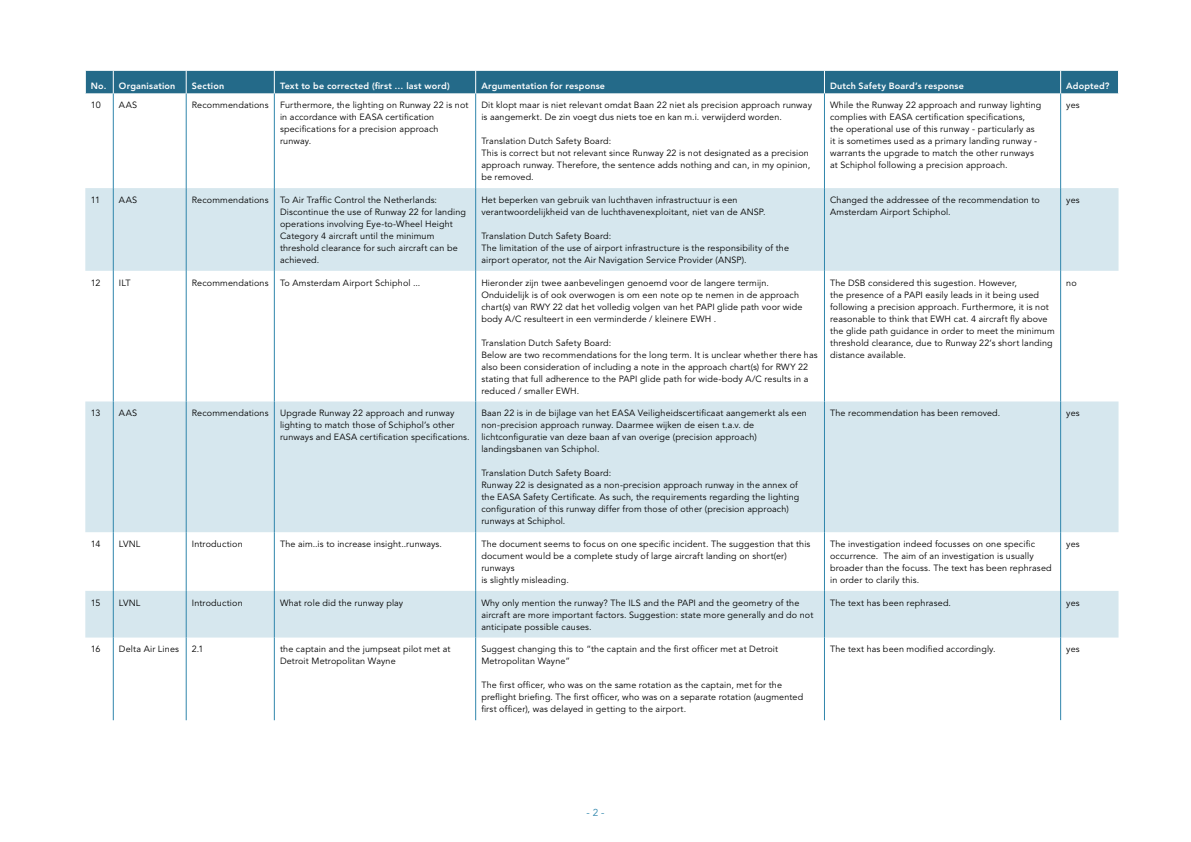
<style>
.page{position:relative;width:1191px;height:842px;background:#fff}
.page>*{position:absolute;margin:0;border:0;box-sizing:border-box;transform-origin:0 0}
.t1{font:10px "Avenir LT Std";color:#3086ac}
.t2{font:9px/12px "Avenir LT Std";letter-spacing:.015em;color:#000}
.t3{font:800 9px "Avenir LT Std";letter-spacing:.02em;color:#fff}
</style>
<div class="page">
<svg style="left:85px;top:188px;width:1033px;height:449px;fill:#d6e7ee"></svg>
<hr style="left:186px;top:94px;width:1px;height:94px;background:#3086ac">
<hr style="left:274px;top:94px;width:1px;height:94px;background:#3086ac">
<hr style="left:475px;top:94px;width:1px;height:94px;background:#3086ac">
<hr style="left:824px;top:94px;width:1px;height:94px;background:#3086ac">
<hr style="left:1060px;top:94px;width:1px;height:94px;background:#3086ac">
<hr style="left:186px;top:188px;width:1px;height:83px;background:#3086ac">
<hr style="left:274px;top:188px;width:1px;height:83px;background:#3086ac">
<hr style="left:475px;top:188px;width:1px;height:83px;background:#3086ac">
<hr style="left:824px;top:188px;width:1px;height:83px;background:#3086ac">
<hr style="left:1060px;top:188px;width:1px;height:83px;background:#3086ac">
<hr style="left:186px;top:271px;width:1px;height:130px;background:#3086ac">
<hr style="left:274px;top:271px;width:1px;height:130px;background:#3086ac">
<hr style="left:475px;top:271px;width:1px;height:130px;background:#3086ac">
<hr style="left:824px;top:271px;width:1px;height:130px;background:#3086ac">
<hr style="left:1060px;top:271px;width:1px;height:130px;background:#3086ac">
<hr style="left:186px;top:401px;width:1px;height:131px;background:#3086ac">
<hr style="left:274px;top:401px;width:1px;height:131px;background:#3086ac">
<hr style="left:475px;top:401px;width:1px;height:131px;background:#3086ac">
<hr style="left:824px;top:401px;width:1px;height:131px;background:#3086ac">
<hr style="left:1060px;top:401px;width:1px;height:131px;background:#3086ac">
<hr style="left:186px;top:532px;width:1px;height:59px;background:#3086ac">
<hr style="left:274px;top:532px;width:1px;height:59px;background:#3086ac">
<hr style="left:475px;top:532px;width:1px;height:59px;background:#3086ac">
<hr style="left:824px;top:532px;width:1px;height:59px;background:#3086ac">
<hr style="left:1060px;top:532px;width:1px;height:59px;background:#3086ac">
<hr style="left:186px;top:591px;width:1px;height:46px;background:#3086ac">
<hr style="left:274px;top:591px;width:1px;height:46px;background:#3086ac">
<hr style="left:475px;top:591px;width:1px;height:46px;background:#3086ac">
<hr style="left:824px;top:591px;width:1px;height:46px;background:#3086ac">
<hr style="left:1060px;top:591px;width:1px;height:46px;background:#3086ac">
<hr style="left:186px;top:637px;width:1px;height:83px;background:#3086ac">
<hr style="left:274px;top:637px;width:1px;height:83px;background:#3086ac">
<hr style="left:475px;top:637px;width:1px;height:83px;background:#3086ac">
<hr style="left:824px;top:637px;width:1px;height:83px;background:#3086ac">
<hr style="left:1060px;top:637px;width:1px;height:83px;background:#3086ac">
<div style="left:85px;top:71px;width:1034px;height:23px;background:#246a89"></div>
<hr style="left:113px;top:94px;width:1px;height:94px;background:#3086ac">
<hr style="left:113px;top:188px;width:1px;height:83px;background:#3086ac">
<hr style="left:113px;top:271px;width:1px;height:130px;background:#3086ac">
<hr style="left:113px;top:401px;width:1px;height:131px;background:#3086ac">
<hr style="left:113px;top:532px;width:1px;height:59px;background:#3086ac">
<hr style="left:113px;top:591px;width:1px;height:46px;background:#3086ac">
<hr style="left:113px;top:637px;width:1px;height:83px;background:#3086ac">
<p class="t3" style="left:91px;top:81px;width:86px">No. Organisation</p>
<p class="t3" style="left:192px;top:81px;width:34px">Section</p>
<p class="t3" style="left:280px;top:81px;width:171px">Text to be corrected (first … last word)</p>
<p class="t3" style="left:481px;top:81px;width:125px">Argumentation for response</p>
<p class="t3" style="left:830px;top:81px;width:135px">Dutch Safety Board’s response</p>
<p class="t3" style="left:1066px;top:81px;width:45px">Adopted?</p>
<p class="t2" style="left:91px;top:100px;width:11px">10</p>
<p class="t2" style="left:119px;top:100px;width:20px">AAS</p>
<p class="t2" style="left:192px;top:100px;width:78px">Recommendations</p>
<p class="t2" style="left:280px;top:100px;width:190px">Furthermore, the lighting on Runway 22 is not in accordance with EASA certification specifications for a precision approach runway.</p>
<p class="t2" style="left:481px;top:100px;width:332px">Dit klopt maar is niet relevant omdat Baan 22 niet als precision approach runway is aangemerkt. De zin voegt dus niets toe en kan m.i. verwijderd worden.</p>
<p class="t2" style="left:830px;top:100px;width:213px">While the Runway 22 approach and runway lighting complies with EASA certification specifications,<br>the operational use of this runway - particularly as it is sometimes used as a primary landing runway - warrants the upgrade to match the other runways at Schiphol following a precision approach.</p>
<p class="t2" style="left:1066px;top:100px;width:15px">yes</p>
<p class="t2" style="left:481px;top:136px;width:330px">Translation Dutch Safety Board:<br>This is correct but not relevant since Runway 22 is not designated as a precision approach runway. Therefore, the sentence adds nothing and can, in my opinion, be removed.</p>
<p class="t2" style="left:91px;top:194px;width:11px">11</p>
<p class="t2" style="left:119px;top:194px;width:20px">AAS</p>
<p class="t2" style="left:192px;top:194px;width:78px">Recommendations</p>
<p class="t2" style="left:280px;top:194px;width:187px">To Air Traffic Control the Netherlands:<br>Discontinue the use of Runway 22 for landing operations involving Eye-to-Wheel Height Category 4 aircraft until the minimum threshold clearance for such aircraft can be achieved.</p>
<p class="t2" style="left:481px;top:194px;width:286px">Het beperken van gebruik van luchthaven infrastructuur is een verantwoordelijkheid van de luchthavenexploitant, niet van de ANSP.</p>
<p class="t2" style="left:481px;top:230px;width:309px">Translation Dutch Safety Board:<br>The limitation of the use of airport infrastructure is the responsibility of the airport operator, not the Air Navigation Service Provider (ANSP).</p>
<p class="t2" style="left:91px;top:277px;width:11px">12</p>
<p class="t2" style="left:119px;top:277px;width:13px">ILT</p>
<p class="t2" style="left:192px;top:277px;width:78px">Recommendations</p>
<p class="t2" style="left:280px;top:277px;width:142px">To Amsterdam Airport Schiphol ...</p>
<p class="t2" style="left:481px;top:277px;width:322px">Hieronder zijn twee aanbevelingen genoemd voor de langere termijn.<br>Onduidelijk is of ook overwogen is om een note op te nemen in de approach chart(s) van RWY 22 dat het volledig volgen van het PAPI glide path voor wide body A/C resulteert in een verminderde / kleinere EWH .</p>
<p class="t2" style="left:481px;top:337px;width:338px">Translation Dutch Safety Board:<br>Below are two recommendations for the long term. It is unclear whether there has also been consideration of including a note in the approach chart(s) for RWY 22 stating that full adherence to the PAPI glide path for wide-body A/C results in a reduced / smaller EWH.</p>
<p class="t2" style="left:91px;top:407px;width:11px">13</p>
<p class="t2" style="left:119px;top:407px;width:20px">AAS</p>
<p class="t2" style="left:192px;top:407px;width:78px">Recommendations</p>
<p class="t2" style="left:280px;top:407px;width:191px">Upgrade Runway 22 approach and runway lighting to match those of Schiphol’s other runways and EASA certification specifications.</p>
<p class="t2" style="left:481px;top:407px;width:327px">Baan 22 is in de bijlage van het EASA Veiligheidscertificaat aangemerkt als een non-precision approach runway. Daarmee wijken de eisen t.a.v. de lichtconfiguratie van deze baan af van overige (precision approach) landingsbanen van Schiphol.</p>
<p class="t2" style="left:481px;top:467px;width:319px">Translation Dutch Safety Board:<br>Runway 22 is designated as a non-precision approach runway in the annex of the EASA Safety Certificate. As such, the requirements regarding the lighting configuration of this runway differ from those of other (precision approach) runways at Schiphol.</p>
<p class="t2" style="left:830px;top:194px;width:211px">Changed the addressee of the recommendation to<br>Amsterdam Airport Schiphol.</p>
<p class="t2" style="left:1066px;top:194px;width:15px">yes</p>
<p class="t2" style="left:830px;top:277px;width:226px">The DSB considered this sugestion. However,<br>the presence of a PAPI easily leads in it being used following a precision approach. Furthermore, it is not reasonable to think that EWH cat. 4 aircraft fly above the glide path guidance in order to meet the minimum threshold clearance, due to Runway 22’s short landing distance available.</p>
<p class="t2" style="left:1066px;top:277px;width:12px">no</p>
<p class="t2" style="left:830px;top:407px;width:172px">The recommendation has been removed.</p>
<p class="t2" style="left:1066px;top:407px;width:15px">yes</p>
<p class="t2" style="left:91px;top:538px;width:11px">14</p>
<p class="t2" style="left:119px;top:538px;width:23px">LVNL</p>
<p class="t2" style="left:192px;top:538px;width:52px">Introduction</p>
<p class="t2" style="left:280px;top:538px;width:164px">The aim..is to increase insight..runways.</p>
<p class="t2" style="left:481px;top:538px;width:331px">The document seems to focus on one specific incident. The suggestion that this document would be a complete study of large aircraft landing on short(er) runways<br>is slightly misleading.</p>
<p class="t2" style="left:830px;top:538px;width:223px">The investigation indeed focusses on one specific occurrence. The aim of an investigation is usually broader than the focuss. The text has been rephrased in order to clarily this.</p>
<p class="t2" style="left:1066px;top:538px;width:15px">yes</p>
<p class="t2" style="left:91px;top:597px;width:11px">15</p>
<p class="t2" style="left:119px;top:597px;width:23px">LVNL</p>
<p class="t2" style="left:192px;top:597px;width:52px">Introduction</p>
<p class="t2" style="left:280px;top:597px;width:125px">What role did the runway play</p>
<p class="t2" style="left:481px;top:597px;width:333px">Why only mention the runway? The ILS and the PAPI and the geometry of the aircraft are more important factors. Suggestion: state more generally and do not anticipate possible causes.</p>
<p class="t2" style="left:830px;top:597px;width:122px">The text has been rephrased.</p>
<p class="t2" style="left:1066px;top:597px;width:15px">yes</p>
<p class="t2" style="left:91px;top:643px;width:11px">16</p>
<p class="t2" style="left:119px;top:643px;width:62px">Delta Air Lines</p>
<p class="t2" style="left:192px;top:643px;width:13px">2.1</p>
<p class="t2" style="left:280px;top:643px;width:172px">the captain and the jumpseat pilot met at<br>Detroit Metropolitan Wayne</p>
<p class="t2" style="left:481px;top:643px;width:298px">Suggest changing this to “the captain and the first officer met at Detroit<br>Metropolitan Wayne”</p>
<p class="t2" style="left:481px;top:679px;width:323px">The first officer, who was on the same rotation as the captain, met for the preflight briefing. The first officer, who was on a separate rotation (augmented first officer), was delayed in getting to the airport.</p>
<p class="t2" style="left:830px;top:643px;width:167px">The text has been modified accordingly.</p>
<p class="t2" style="left:1066px;top:643px;width:15px">yes</p>
<p class="t1" style="left:586px;top:807px;width:20px">- 2 -</p>
</div>
